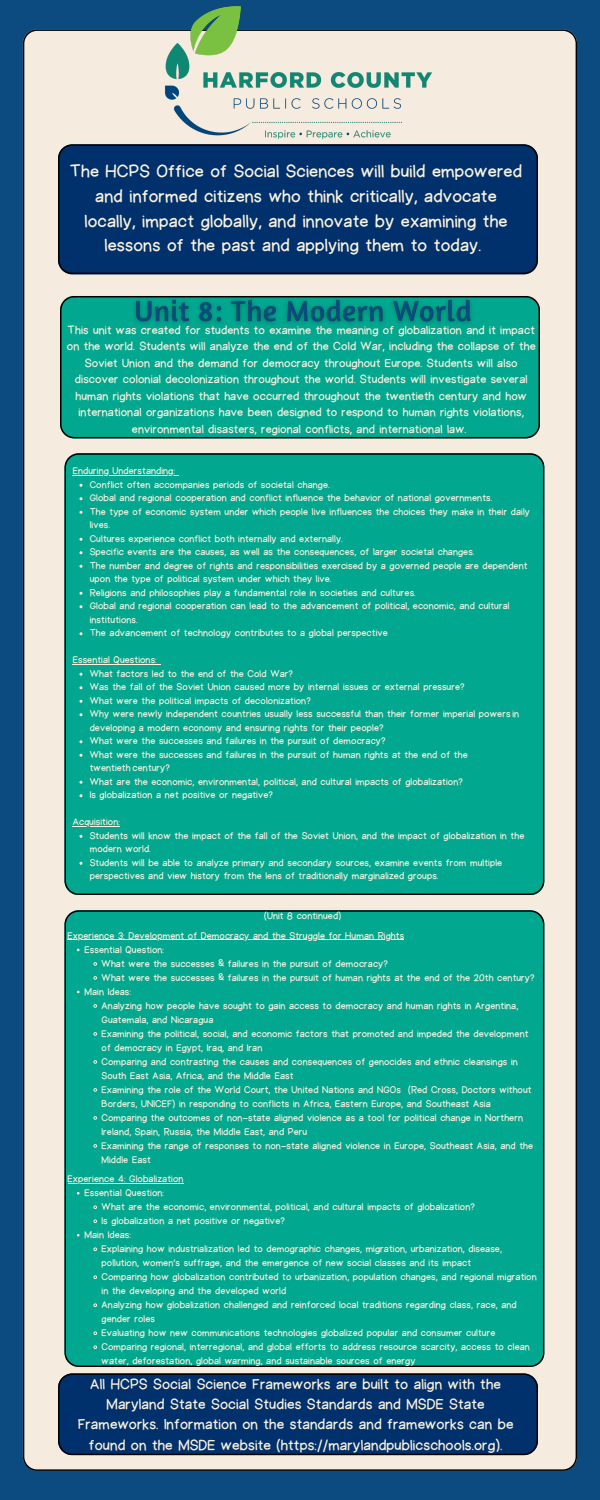
<style>
.page{position:relative;width:600px;height:1500px;background:#0b4b7f}
.page>*{position:absolute;margin:0;border:0;box-sizing:border-box;transform-origin:0 0}
.t1{font:18px/24.8px "Halley";letter-spacing:.01em;color:#fbf2df;text-align:center}
.t2{font:15px/20.2px "Halley";letter-spacing:.01em;color:#fbf2df;text-align:center}
.t3{font:12px/16.5px "Halley";letter-spacing:.01em;color:#fbf2df;text-align:center}
.t4{font:10px/14px "Halley";letter-spacing:.01em;color:#fbf2df}
</style>
<div class="page">
<div style="left:23px;top:29px;width:554px;height:1442px;background:#f6ebdf"></div>
<div style="left:58px;top:144px;width:480px;height:130px;background:#00316c"></div>
<div style="left:60px;top:296px;width:480px;height:142px;background:#02a78f"></div>
<img style="left:128px;top:292px;width:352px;height:39px">
<div style="left:64px;top:453px;width:480px;height:442px;background:#02a78f"></div>
<hr style="left:73px;top:475px;width:102px;height:1px;background:#fbf2df">
<hr style="left:73px;top:664px;width:84px;height:1px;background:#fbf2df">
<hr style="left:73px;top:826px;width:47px;height:1px;background:#fbf2df">
<div style="left:64px;top:910px;width:480px;height:457px;background:#02a78f"></div>
<svg style="left:94px;top:962px;width:3px;height:4px"></svg>
<svg style="left:94px;top:976px;width:3px;height:4px"></svg>
<svg style="left:94px;top:1004px;width:3px;height:4px"></svg>
<svg style="left:94px;top:1032px;width:3px;height:4px"></svg>
<svg style="left:94px;top:1060px;width:3px;height:4px"></svg>
<svg style="left:94px;top:1088px;width:3px;height:4px"></svg>
<svg style="left:94px;top:1116px;width:3px;height:4px"></svg>
<svg style="left:94px;top:1144px;width:3px;height:4px"></svg>
<hr style="left:68px;top:939px;width:336px;height:1px;background:#fbf2df">
<hr style="left:68px;top:1183px;width:116px;height:1px;background:#fbf2df">
<div style="left:58px;top:1373px;width:480px;height:82px;background:#00316c"></div>
<img style="left:156px;top:6px;width:285px;height:148px">
<p class="t1" style="left:70px;top:159px;width:454px">The HCPS Office of Social Sciences will build empowered and informed citizens who think critically, advocate locally, impact globally, and innovate by examining the lessons of the past and applying them to today.</p>
<p class="t3" style="left:67px;top:322px;width:470px">This unit was created for students to examine the meaning of globalization and it impact on the world. Students will analyze the end of the Cold War, including the collapse of the Soviet Union and the demand for democracy throughout Europe. Students will also discover colonial decolonization throughout the world. Students will investigate several human rights violations that have occurred throughout the twentieth century and how international organizations have been designed to respond to human rights violations, environmental disasters, regional conflicts, and international law.</p>
<p class="t4" style="left:73px;top:464px;width:104px">Enduring Understanding:</p>
<p class="t4" style="left:90px;top:478px;width:241px">Conflict often accompanies periods of societal change.</p>
<p class="t4" style="left:90px;top:491px;width:404px">Global and regional cooperation and conflict influence the behavior of national governments.</p>
<p class="t4" style="left:90px;top:505px;width:442px;line-height:13.5px">The type of economic system under which people live influences the choices they make in their daily lives.</p>
<p class="t4" style="left:90px;top:532px;width:254px">Cultures experience conflict both internally and externally.</p>
<p class="t4" style="left:90px;top:545px;width:386px">Specific events are the causes, as well as the consequences, of larger societal changes.</p>
<p class="t4" style="left:90px;top:559px;width:439px;line-height:13.5px">The number and degree of rights and responsibilities exercised by a governed people are dependent upon the type of political system under which they live.</p>
<p class="t4" style="left:90px;top:586px;width:328px">Religions and philosophies play a fundamental role in societies and cultures.</p>
<p class="t4" style="left:90px;top:599px;width:421px;line-height:13.5px">Global and regional cooperation can lead to the advancement of political, economic, and cultural institutions.</p>
<p class="t4" style="left:90px;top:626px;width:300px">The advancement of technology contributes to a global perspective</p>
<p class="t4" style="left:90px;top:667px;width:205px">What factors led to the end of the Cold War?</p>
<p class="t4" style="left:90px;top:680px;width:376px">Was the fall of the Soviet Union caused more by internal issues or external pressure?</p>
<p class="t4" style="left:90px;top:694px;width:223px">What were the political impacts of decolonization?</p>
<p class="t4" style="left:90px;top:707px;width:431px;line-height:13.5px">Why were newly independent countries usually less successful than their former imperial powers in developing a modern economy and ensuring rights for their people?</p>
<p class="t4" style="left:90px;top:734px;width:297px">What were the successes and failures in the pursuit of democracy?</p>
<p class="t4" style="left:90px;top:748px;width:379px;line-height:13.5px">What were the successes and failures in the pursuit of human rights at the end of the twentieth century?</p>
<p class="t4" style="left:90px;top:775px;width:375px">What are the economic, environmental, political, and cultural impacts of globalization?</p>
<p class="t4" style="left:90px;top:788px;width:185px">Is globalization a net positive or negative?</p>
<p class="t4" style="left:90px;top:829px;width:436px;line-height:13.5px">Students will know the impact of the fall of the Soviet Union, and the impact of globalization in the modern world.</p>
<p class="t4" style="left:90px;top:856px;width:414px;line-height:13.5px">Students will be able to analyze primary and secondary sources, examine events from multiple perspectives and view history from the lens of traditionally marginalized groups.</p>
<p class="t4" style="left:73px;top:653px;width:86px">Essential Questions:</p>
<p class="t4" style="left:73px;top:815px;width:49px">Acquisition:</p>
<p class="t4" style="left:264px;top:909px;width:79px">(Unit 8 continued)</p>
<p class="t4" style="left:68px;top:929px;width:338px">Experience 3: Development of Democracy and the Struggle for Human Rights</p>
<p class="t4" style="left:85px;top:943px;width:81px">Essential Question:</p>
<p class="t4" style="left:102px;top:957px;width:288px">What were the successes &amp; failures in the pursuit of democracy?</p>
<p class="t4" style="left:102px;top:971px;width:434px">What were the successes &amp; failures in the pursuit of human rights at the end of the 20th century?</p>
<p class="t4" style="left:85px;top:985px;width:48px">Main Ideas:</p>
<p class="t4" style="left:102px;top:999px;width:418px">Analyzing how people have sought to gain access to democracy and human rights in Argentina,<br>Guatemala, and Nicaragua</p>
<p class="t4" style="left:102px;top:1027px;width:428px">Examining the political, social, and economic factors that promoted and impeded the development of democracy in Egypt, Iraq, and Iran</p>
<p class="t4" style="left:102px;top:1055px;width:418px">Comparing and contrasting the causes and consequences of genocides and ethnic cleansings in<br>South East Asia, Africa, and the Middle East</p>
<p class="t4" style="left:102px;top:1083px;width:432px">Examining the role of the World Court, the United Nations and NGOs (Red Cross, Doctors without<br>Borders, UNICEF) in responding to conflicts in Africa, Eastern Europe, and Southeast Asia</p>
<p class="t4" style="left:102px;top:1111px;width:423px">Comparing the outcomes of non-state aligned violence as a tool for political change in Northern<br>Ireland, Spain, Russia, the Middle East, and Peru</p>
<p class="t4" style="left:102px;top:1139px;width:433px">Examining the range of responses to non-state aligned violence in Europe, Southeast Asia, and the<br>Middle East</p>
<p class="t4" style="left:85px;top:1186px;width:81px">Essential Question:</p>
<p class="t4" style="left:102px;top:1200px;width:375px">What are the economic, environmental, political, and cultural impacts of globalization?</p>
<p class="t4" style="left:102px;top:1214px;width:185px">Is globalization a net positive or negative?</p>
<p class="t4" style="left:85px;top:1228px;width:48px">Main Ideas:</p>
<p class="t4" style="left:102px;top:1242px;width:402px">Explaining how industrialization led to demographic changes, migration, urbanization, disease, pollution, women’s suffrage, and the emergence of new social classes and its impact</p>
<p class="t4" style="left:102px;top:1270px;width:437px">Comparing how globalization contributed to urbanization, population changes, and regional migration in the developing and the developed world</p>
<p class="t4" style="left:102px;top:1298px;width:417px">Analyzing how globalization challenged and reinforced local traditions regarding class, race, and gender roles</p>
<p class="t4" style="left:102px;top:1326px;width:395px">Evaluating how new communications technologies globalized popular and consumer culture</p>
<p class="t4" style="left:102px;top:1340px;width:430px">Comparing regional, interregional, and global efforts to address resource scarcity, access to clean water, deforestation, global warming, and sustainable sources of energy</p>
<p class="t4" style="left:68px;top:1172px;width:117px">Experience 4: Globalization</p>
<p class="t2" style="left:78px;top:1374px;width:437px">All HCPS Social Science Frameworks are built to align with the Maryland State Social Studies Standards and MSDE State Frameworks. Information on the standards and frameworks can be found on the MSDE website (https://marylandpublicschools.org).</p>
</div>
